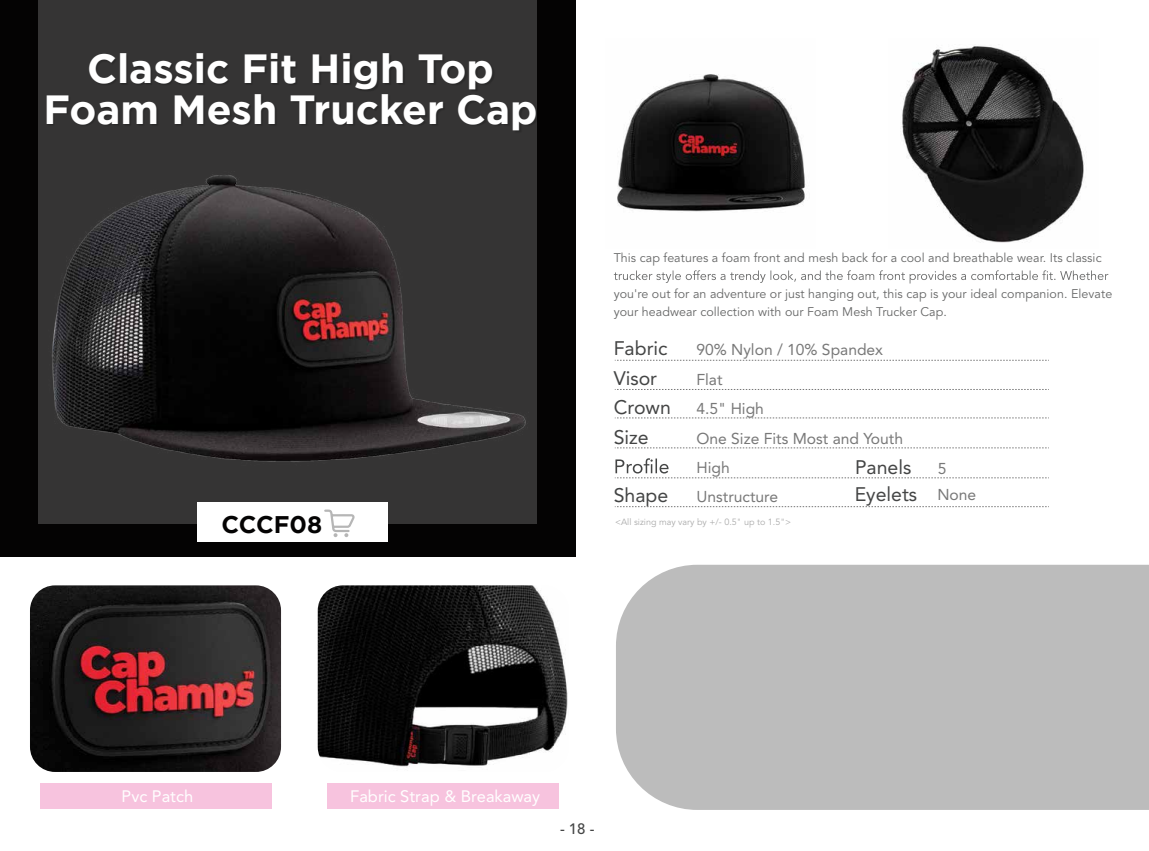
<style>
.page{position:relative;width:1149px;height:851px;background:#fff}
.page>*{position:absolute;margin:0;border:0;box-sizing:border-box;transform-origin:0 0}
.t1{font:700 40.65px/40.7px "Gotham";color:#fff;text-align:center}
.t2{font:700 24px "Gotham";color:#040303}
.t3{font:19.5px "Avenir LT Std";color:#444545}
.t4{font:16.5px "Avenir LT Std";color:#fff}
.t5{font:15.6px "Avenir LT Std";color:#787878}
.t6{font:500 15px "Avenir LT Std";color:#444545}
.t7{font:12.45px/18px "Avenir LT Std";letter-spacing:.005em;color:#666767}
.t8{font:9px "Avenir LT Std";color:#ababab}
.s1{font-size:15.6px;color:#787878}
</style>
<div class="page">
<img style="left:617px;top:74px;width:189px;height:138px">
<img style="left:902px;top:44px;width:182px;height:199px">
<div style="left:0;top:0;width:576px;height:556px;background:#040303"></div>
<div style="left:38px;top:0;width:498px;height:523px;background:#353434"></div>
<img style="left:92px;top:49px;width:445px;height:85px">
<svg style="left:614px;top:360px;width:433px;height:1px"></svg>
<svg style="left:614px;top:389px;width:433px;height:1px"></svg>
<svg style="left:614px;top:417px;width:433px;height:1px"></svg>
<svg style="left:614px;top:447px;width:433px;height:1px"></svg>
<svg style="left:614px;top:458px;width:433px;height:20px"></svg>
<svg style="left:614px;top:506px;width:433px;height:1px"></svg>
<svg style="left:613px;top:270px;width:494px;height:13px"></svg>
<img style="left:30px;top:585px;width:251px;height:186px">
<div style="left:40px;top:782px;width:231px;height:26px;background:#f7c3de"></div>
<img style="left:317px;top:585px;width:251px;height:182px">
<div style="left:327px;top:782px;width:231px;height:26px;background:#f7c3de"></div>
<div style="left:616px;top:564px;width:532px;height:245px;background:#bcbcbc"></div>
<img style="left:31px;top:76px;width:501px;height:481px">
<h1 class="t1" style="left:43px;top:47px;width:495px">Classic Fit High Top<br>Foam Mesh Trucker Cap</h1>
<p class="t7" style="left:613px;top:249px;width:489px">This cap features a foam front and mesh back for a cool and breathable wear. Its classic</p>
<p class="t7" style="left:613px;top:285px;width:500px">you're out for an adventure or just hanging out, this cap is your ideal companion. Elevate your headwear collection with our Foam Mesh Trucker Cap.</p>
<h3 class="t3" style="left:613px;top:337px;width:55px">Fabric</h3>
<p class="t5" style="left:696px;top:341px;width:188px">90% Nylon / 10% Spandex</p>
<h3 class="t3" style="left:613px;top:367px;width:45px">Visor</h3>
<p class="t5" style="left:696px;top:370px;width:28px">Flat</p>
<h3 class="t3" style="left:613px;top:395px;width:59px">Crown</h3>
<p class="t5" style="left:696px;top:399px;width:69px">4.5" High</p>
<h3 class="t3" style="left:613px;top:425px;width:37px">Size</h3>
<p class="t5" style="left:696px;top:429px;width:208px">One Size Fits Most and Youth</p>
<h3 class="t3" style="left:854px;top:455px;width:58px">Panels</h3>
<p class="t5" style="left:937px;top:459px;width:10px">5</p>
<h3 class="t3" style="left:613px;top:484px;width:56px">Shape</h3>
<p class="t5" style="left:696px;top:487px;width:83px">Unstructure</p>
<h3 class="t3" style="left:854px;top:483px;width:123px">Eyelets <span class="s1">None</span></h3>
<p class="t5" style="left:696px;top:458px;width:35px">High</p>
<h2 class="t2" style="left:221px;top:510px;width:102px">CCCF08</h2>
<p class="t8" style="left:615px;top:516px;width:177px">&lt;All sizing may vary by +/- 0.5" up to 1.5"&gt;</p>
<h3 class="t4" style="left:121px;top:786px;width:73px">Pvc Patch</h3>
<h3 class="t4" style="left:350px;top:786px;width:191px">Fabric Strap &amp; Breakaway</h3>
<p class="t6" style="left:560px;top:820px;width:36px">- 18 -</p>
</div>
